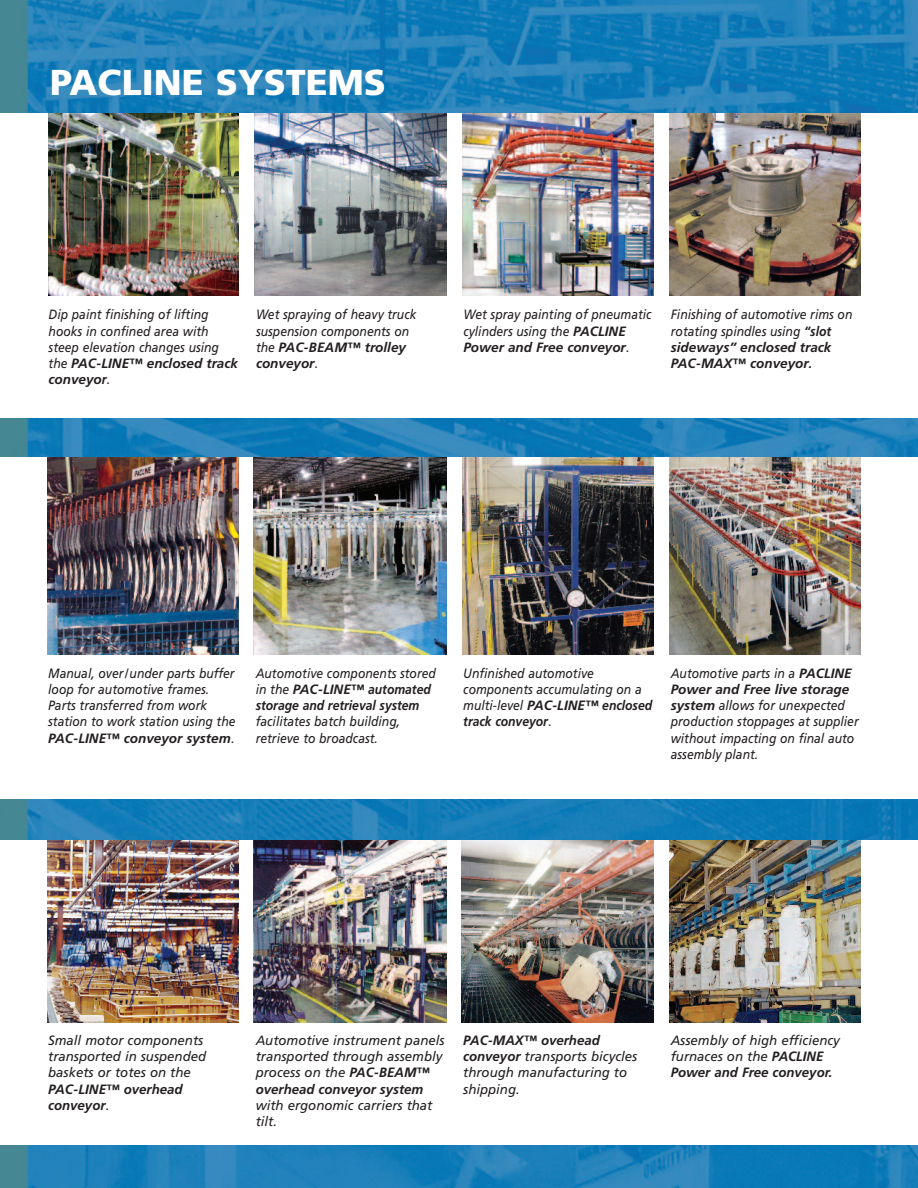
<style>
.page{position:relative;width:918px;height:1188px;background:#fff}
.page>*{position:absolute;margin:0;border:0;box-sizing:border-box;transform-origin:0 0}
.t1{font:900 36px "Frutiger";color:#fff}
.t2{font:italic 13.5px/16.2px "Frutiger";color:#231f20;scale:.9 1}
.t3{font:italic 13.5px/16.2px "Frutiger";color:#231f20}
.t4{font:italic 700 13.5px/16.2px "Frutiger";color:#231f20}
.s1{font-weight:700}
.s2{font-style:normal}
.s3{font-weight:400}
.s4{font-weight:400;font-style:normal}
</style>
<div class="page">
<img style="left:0;top:0;width:918px;height:1188px">
<div style="left:1px;top:840px;width:917px;height:304px;background:#fff"></div>
<div style="left:1px;top:113px;width:917px;height:304px;background:#fff"></div>
<div style="left:1px;top:457px;width:917px;height:342px;background:#fff"></div>
<img style="left:48px;top:113px;width:191px;height:183px">
<img style="left:254px;top:113px;width:193px;height:183px">
<img style="left:462px;top:113px;width:191px;height:183px">
<img style="left:669px;top:113px;width:191px;height:183px">
<img style="left:48px;top:457px;width:191px;height:197px">
<img style="left:253px;top:457px;width:193px;height:197px">
<img style="left:669px;top:457px;width:191px;height:197px">
<img style="left:254px;top:840px;width:193px;height:183px">
<img style="left:461px;top:840px;width:192px;height:183px">
<img style="left:669px;top:840px;width:191px;height:183px">
<img style="left:462px;top:457px;width:191px;height:197px">
<img style="left:48px;top:840px;width:191px;height:183px">
<h1 class="t1" style="left:50px;top:68px;width:337px">PACLINE SYSTEMS</h1>
<p class="t2" style="left:49px;top:308px;width:212px">Dip paint finishing of lifting hooks in confined area with steep elevation changes using the <span class="s1">PAC-LINE™ enclosed track conveyor</span><span class="s2">.</span></p>
<p class="t2" style="left:256px;top:308px;width:180px">Wet spraying of heavy truck suspension components on the <span class="s1">PAC-BEAM™ trolley conveyor</span><span class="s2">.</span></p>
<p class="t2" style="left:463px;top:308px;width:211px">Wet spray painting of pneumatic cylinders using the <span class="s1">PACLINE<br>Power and Free conveyor</span><span class="s2">.</span></p>
<p class="t2" style="left:671px;top:308px;width:203px">Finishing of automotive rims on rotating spindles using <span class="s1">“slot sideways” enclosed track<br>PAC-MAX™ conveyor.</span></p>
<p class="t2" style="left:48px;top:666px;width:210px">Manual, over/under parts buffer loop for automotive frames.<br>Parts transferred from work station to work station using the<br><span class="s1">PAC-LINE™ conveyor system</span><span class="s2">.</span></p>
<p class="t4" style="left:256px;top:666px;width:182px"><span class="s3">Automotive components stored in the</span> PAC-LINE™ automated storage and retrieval system</p>
<p class="t2" style="left:256px;top:715px;width:162px">facilitates batch building, retrieve to broadcast.</p>
<p class="t2" style="left:463px;top:666px;width:211px">Unfinished automotive components accumulating on a multi-level <span class="s1">PAC-LINE™ enclosed track conveyor</span><span class="s2">.</span></p>
<p class="t2" style="left:671px;top:666px;width:210px">Automotive parts in a <span class="s1">PACLINE<br>Power and Free live storage system</span> allows for unexpected production stoppages at supplier without impacting on final auto assembly plant.</p>
<p class="t3" style="left:48px;top:1033px;width:160px">Small motor components transported in suspended baskets or totes on the</p>
<p class="t4" style="left:48px;top:1082px;width:136px">PAC-LINE™ overhead conveyor<span class="s4">.</span></p>
<p class="t3" style="left:256px;top:1033px;width:190px">Automotive instrument panels transported through assembly process on the <span class="s1">PAC-BEAM™ overhead conveyor system</span></p>
<p class="t3" style="left:256px;top:1098px;width:178px">with ergonomic carriers that tilt.</p>
<p class="t3" style="left:463px;top:1033px;width:176px"><span class="s1">PAC-MAX™ overhead conveyor</span> transports bicycles through manufacturing to shipping.</p>
<p class="t3" style="left:671px;top:1033px;width:171px">Assembly of high efficiency furnaces on the <span class="s1">PACLINE<br>Power and Free conveyor.</span></p>
</div>
